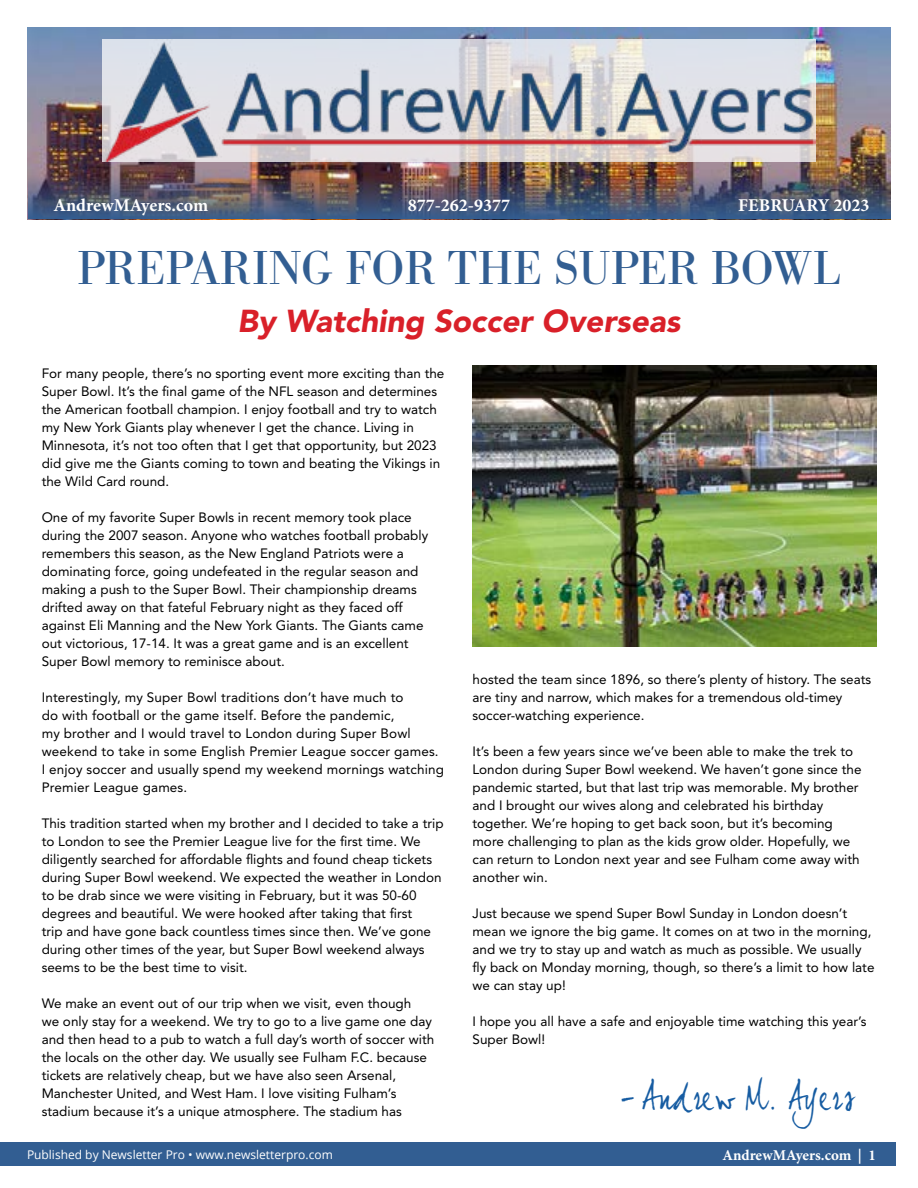
<style>
.page{position:relative;width:918px;height:1188px;background:#fff}
.page>*{position:absolute;margin:0;border:0;box-sizing:border-box;transform-origin:0 0}
.t1{font:49.5px "Bodoni URW";color:#325e92}
.t2{font:35.4px "Joe Hand 2";color:#165ca2}
.t3{font:italic 900 31.5px "Avenir LT Std";color:#d92029}
.t4{font:700 18px "Minion Pro";color:#fff}
.t5{font:700 15px "Minion Pro";color:#fff}
.t6{font:13.5px/18px "Avenir LT Std";color:#000}
.t7{font:12px "Open Sans";color:#fff}
</style>
<div class="page">
<img style="left:0;top:27px;width:896px;height:1139px">
<h3 class="t4" style="left:54px;top:193px;width:156px">AndrewMAyers.com</h3>
<h3 class="t4" style="left:408px;top:193px;width:104px">877-262-9377</h3>
<h3 class="t4" style="left:738px;top:192px;width:133px">FEBRUARY 2023</h3>
<h1 class="t1" style="left:77px;top:239px;width:765px">PREPARING FOR THE SUPER BOWL</h1>
<h3 class="t3" style="left:238px;top:302px;width:444px">By Watching Soccer Overseas</h3>
<p class="t6" style="left:42px;top:364px;width:404px">For many people, there’s no sporting event more exciting than the Super Bowl. It’s the final game of the NFL season and determines the American football champion. I enjoy football and try to watch my New York Giants play whenever I get the chance. Living in Minnesota, it’s not too often that I get that opportunity, but 2023 did give me the Giants coming to town and beating the Vikings in the Wild Card round.</p>
<p class="t6" style="left:42px;top:508px;width:388px">One of my favorite Super Bowls in recent memory took place during the 2007 season. Anyone who watches football probably remembers this season, as the New England Patriots were a dominating force, going undefeated in the regular season and making a push to the Super Bowl. Their championship dreams drifted away on that fateful February night as they faced off against Eli Manning and the New York Giants. The Giants came out victorious, 17-14. It was a great game and is an excellent Super Bowl memory to reminisce about.</p>
<p class="t6" style="left:42px;top:688px;width:404px">Interestingly, my Super Bowl traditions don’t have much to<br>do with football or the game itself. Before the pandemic,<br>my brother and I would travel to London during Super Bowl weekend to take in some English Premier League soccer games.<br>I enjoy soccer and usually spend my weekend mornings watching Premier League games.</p>
<p class="t6" style="left:42px;top:814px;width:403px">This tradition started when my brother and I decided to take a trip to London to see the Premier League live for the first time. We diligently searched for affordable flights and found cheap tickets during Super Bowl weekend. We expected the weather in London to be drab since we were visiting in February, but it was 50-60 degrees and beautiful. We were hooked after taking that first<br>trip and have gone back countless times since then. We’ve gone during other times of the year, but Super Bowl weekend always seems to be the best time to visit.</p>
<p class="t6" style="left:42px;top:994px;width:394px">We make an event out of our trip when we visit, even though<br>we only stay for a weekend. We try to go to a live game one day and then head to a pub to watch a full day’s worth of soccer with the locals on the other day. We usually see Fulham F.C. because tickets are relatively cheap, but we have also seen Arsenal, Manchester United, and West Ham. I love visiting Fulham’s stadium because it’s a unique atmosphere. The stadium has</p>
<p class="t6" style="left:472px;top:670px;width:400px">hosted the team since 1896, so there’s plenty of history. The seats are tiny and narrow, which makes for a tremendous old-timey soccer-watching experience.</p>
<p class="t6" style="left:472px;top:742px;width:391px">It’s been a few years since we’ve been able to make the trek to London during Super Bowl weekend. We haven’t gone since the pandemic started, but that last trip was memorable. My brother and I brought our wives along and celebrated his birthday together. We’re hoping to get back soon, but it’s becoming more challenging to plan as the kids grow older. Hopefully, we can return to London next year and see Fulham come away with another win.</p>
<p class="t6" style="left:472px;top:904px;width:404px">Just because we spend Super Bowl Sunday in London doesn’t mean we ignore the big game. It comes on at two in the morning, and we try to stay up and watch as much as possible. We usually fly back on Monday morning, though, so there’s a limit to how late we can stay up!</p>
<p class="t6" style="left:472px;top:1012px;width:396px">I hope you all have a safe and enjoyable time watching this year’s<br>Super Bowl!</p>
<h2 class="t2" style="left:617px;top:1076px;width:240px">–Andrew M. Ayers</h2>
<p class="t7" style="left:27px;top:1146px;width:307px">Published by Newsletter Pro • www.newsletterpro.com</p>
<p class="t5" style="left:723px;top:1145px;width:155px">AndrewMAyers.com | 1</p>
</div>
